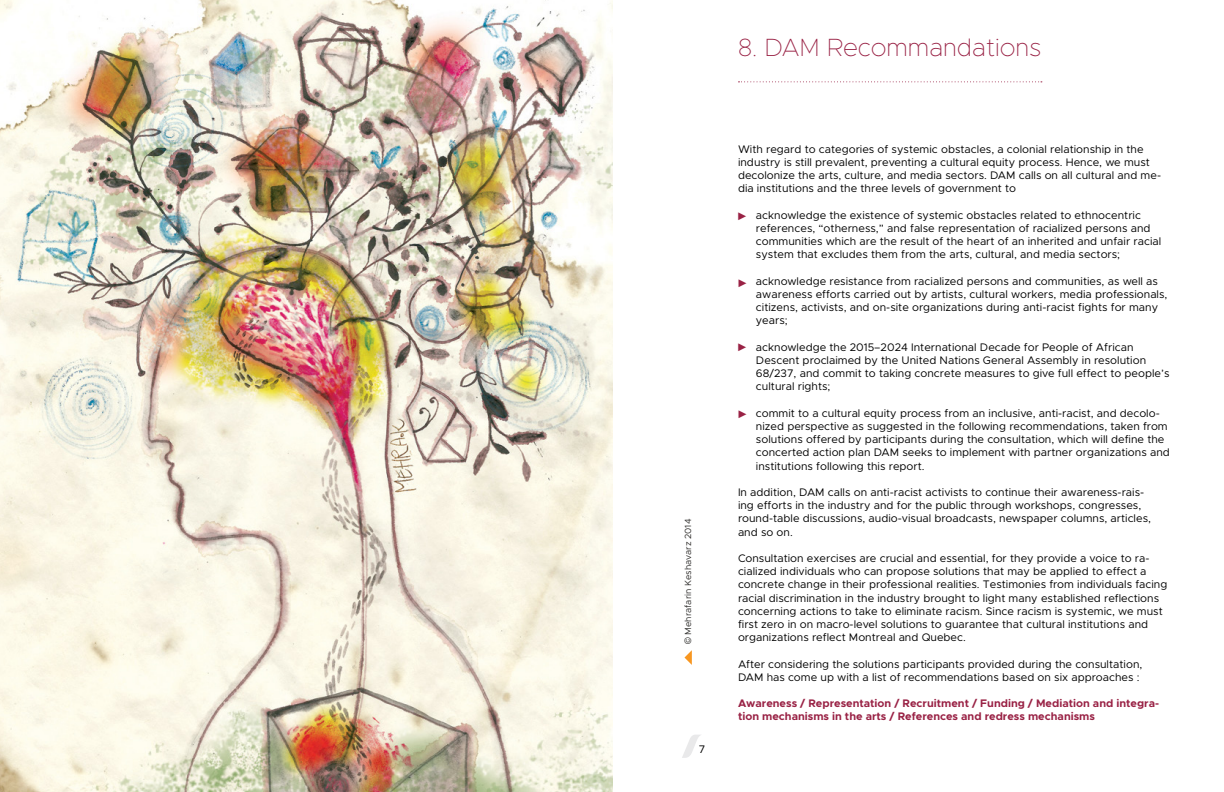
<style>
.page{position:relative;width:1224px;height:792px;background:#fff}
.page>*{position:absolute;margin:0;border:0;box-sizing:border-box;transform-origin:0 0}
.t1{font:100 25px "Metropolis";color:#992245}
.t2{font:11px/13.2px "Metropolis";color:#000}
.t3{font:700 11px/13.2px "Metropolis";color:#992245}
.t4{font:900 11px "Arial";color:#992245}
.t5{font:9px "Metropolis";color:#2f2e2c}
.s1{font-family:"Arial"}
</style>
<div class="page">
<svg style="left:682px;top:735px;width:18px;height:23px"></svg>
<img style="left:0;top:0;width:613px;height:792px">
<svg style="left:738px;top:81px;width:304px;height:1px"></svg>
<svg style="left:684px;top:650px;width:8px;height:15px"></svg>
<h1 class="t1" style="left:738px;top:32px;width:305px">8. DAM Recommandations</h1>
<p class="t5" style="left:683px;top:644px;width:126px;rotate:-90deg"><span class="s1">©</span> Mehrafarin Keshavarz 2014</p>
<p class="t2" style="left:699px;top:743px;width:8px">7</p>
<p class="t2" style="left:738px;top:142px;width:425px">With regard to categories of systemic obstacles, a colonial relationship in the industry is still prevalent, preventing a cultural equity process. Hence, we must decolonize the arts, culture, and media sectors. DAM calls on all cultural and me&shy;dia institutions and the three levels of government to</p>
<p class="t2" style="left:756px;top:208px;width:407px">acknowledge the existence of systemic obstacles related to ethnocentric references, “otherness,” and false representation of racialized persons and communities which are the result of the heart of an inherited and unfair racial system that excludes them from the arts, cultural, and media sectors;</p>
<p class="t2" style="left:756px;top:274px;width:413px">acknowledge resistance from racialized persons and communities, as well as awareness efforts carried out by artists, cultural workers, media professionals, citizens, activists, and on-site organizations during anti-racist fights for many years;</p>
<p class="t2" style="left:756px;top:340px;width:415px">acknowledge the 2015–2024 International Decade for People of African Descent proclaimed by the United Nations General Assembly in resolution 68/237, and commit to taking concrete measures to give full effect to people’s cultural rights;</p>
<p class="t2" style="left:756px;top:406px;width:415px">commit to a cultural equity process from an inclusive, anti-racist, and decolo&shy;nized perspective as suggested in the following recommendations, taken from solutions offered by participants during the consultation, which will define the concerted action plan DAM seeks to implement with partner organizations and institutions following this report.</p>
<p class="t2" style="left:738px;top:486px;width:415px">In addition, DAM calls on anti-racist activists to continue their awareness-rais&shy;ing efforts in the industry and for the public through workshops, congresses, round-table discussions, audio-visual broadcasts, newspaper columns, articles, and so on.</p>
<p class="t2" style="left:738px;top:552px;width:431px">Consultation exercises are crucial and essential, for they provide a voice to ra&shy;cialized individuals who can propose solutions that may be applied to effect a concrete change in their professional realities. Testimonies from individuals facing racial discrimination in the industry brought to light many established reflections concerning actions to take to eliminate racism. Since racism is systemic, we must first zero in on macro-level solutions to guarantee that cultural institutions and organizations reflect Montreal and Quebec.</p>
<p class="t2" style="left:738px;top:657px;width:406px">After considering the solutions participants provided during the consultation,<br>DAM has come up with a list of recommendations based on six approaches :</p>
<p class="t3" style="left:738px;top:697px;width:423px">Awareness / Representation / Recruitment / Funding / Mediation and integra&shy;tion mechanisms in the arts / References and redress mechanisms</p>
<p class="t4" style="left:737px;top:208px;width:12px">►</p>
<p class="t4" style="left:737px;top:275px;width:12px">►</p>
<p class="t4" style="left:737px;top:339px;width:12px">►</p>
<p class="t4" style="left:737px;top:406px;width:12px">►</p>
</div>
